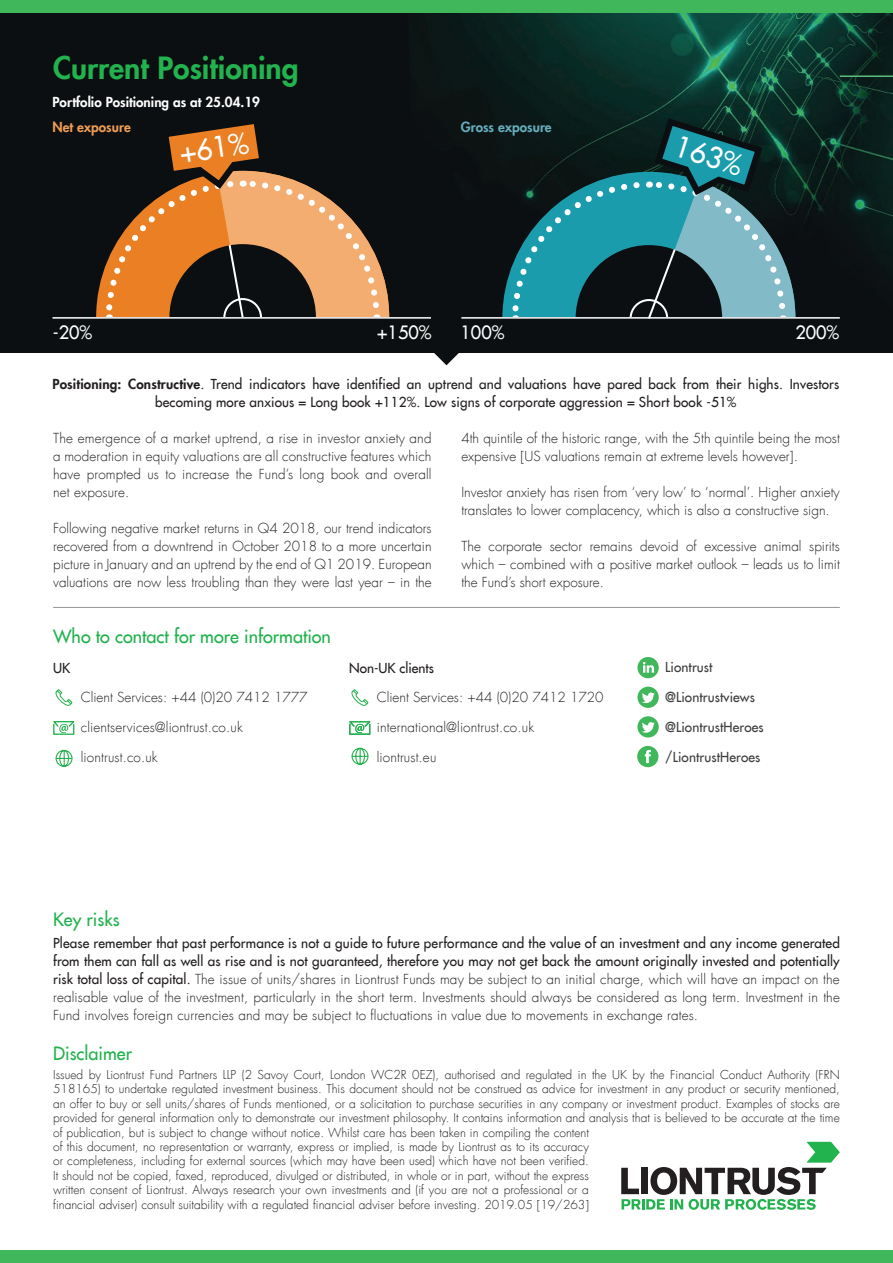
<style>
.page{position:relative;width:893px;height:1263px;background:#fff}
.page>*{position:absolute;margin:0;border:0;box-sizing:border-box;transform-origin:0 0}
.t1{font:800 30px "Futura LT";color:#22b24e}
.t2{font:28.35px "Futura LT";color:#fff}
.t3{font:18px "Futura LT";color:#22b24e}
.t4{font:18px "Futura LT";color:#fff}
.t5{font:300 13.5px/18px "Futura LT";color:#231f20;text-align:justify}
.t6{font:13.5px/18px "Futura LT";letter-spacing:.01em;color:#231f20;text-align:center}
.t7{font:13.5px "Futura LT";letter-spacing:.01em;color:#3e3e3f}
.t8{font:800 13.5px "Futura LT";color:#fff}
.t9{font:800 13.5px "Futura LT";color:#64aebd}
.t10{font:800 13.5px "Futura LT";color:#ef9c54}
.t11{font:300 12px/14.4px "Futura LT";color:#231f20}
.s1{font-weight:800}
.s2{font-weight:400}
</style>
<div class="page">
<img style="left:0;top:13px;width:893px;height:305px">
<hr style="left:840px;top:75px;width:53px;height:2px;background:#5dbe7e">
<svg style="left:621px;top:1142px;width:219px;height:68px"></svg>
<svg style="left:96px;top:171px;width:293px;height:146px;background:#38291b"></svg>
<svg style="left:103px;top:114px;width:280px;height:203px;background:#7b532f"></svg>
<svg style="left:502px;top:181px;width:293px;height:136px;background:#183034"></svg>
<div style="left:0;top:318px;width:893px;height:35px;background:#0c0f12"></div>
<hr style="left:53px;top:317px;width:378px;height:2px;background:#fff">
<svg style="left:509px;top:114px;width:280px;height:203px;background:#275e65"></svg>
<hr style="left:461px;top:317px;width:379px;height:2px;background:#fff">
<hr style="left:53px;top:607px;width:787px;height:1px;background:#939598">
<svg style="left:422px;top:317px;width:49px;height:48px"></svg>
<svg style="left:56px;top:750px;width:17px;height:17px"></svg>
<svg style="left:53px;top:721px;width:21px;height:14px"></svg>
<svg style="left:55px;top:689px;width:18px;height:17px"></svg>
<svg style="left:637px;top:657px;width:22px;height:21px"></svg>
<svg style="left:637px;top:687px;width:22px;height:21px"></svg>
<svg style="left:637px;top:746px;width:21px;height:21px"></svg>
<svg style="left:637px;top:716px;width:22px;height:21px"></svg>
<svg style="left:349px;top:721px;width:21px;height:14px"></svg>
<svg style="left:351px;top:689px;width:17px;height:17px"></svg>
<svg style="left:351px;top:748px;width:17px;height:17px"></svg>
<div style="left:0;top:0;width:893px;height:13px;background:#40b75a"></div>
<div style="left:0;top:1250px;width:893px;height:13px;background:#40b75a"></div>
<h1 class="t1" style="left:53px;top:47px;width:247px">Current Positioning</h1>
<p class="t8" style="left:53px;top:93px;width:209px">Portfolio Positioning as at 25.04.19</p>
<p class="t10" style="left:53px;top:118px;width:80px">Net exposure</p>
<p class="t9" style="left:461px;top:118px;width:92px">Gross exposure</p>
<h2 class="t2" style="left:177px;top:135px;width:71px;rotate:-9deg">+61%</h2>
<h2 class="t2" style="left:681px;top:128px;width:71px;rotate:17deg">163%</h2>
<h3 class="t4" style="left:53px;top:320px;width:41px">-20%</h3>
<h3 class="t4" style="left:377px;top:320px;width:56px">+150%</h3>
<h3 class="t4" style="left:460px;top:320px;width:45px">100%</h3>
<h3 class="t4" style="left:795px;top:320px;width:45px">200%</h3>
<p class="t6" style="left:53px;top:374px;width:788px"><span class="s1">Positioning: Constructive</span>. Trend indicators have identified an uptrend and valuations have pared back from their highs. Investors becoming more anxious = Long book +112%. Low signs of corporate aggression = Short book -51%</p>
<p class="t5" style="left:53px;top:429px;width:380px">The emergence of a market uptrend, a rise in investor anxiety and a moderation in equity valuations are all constructive features which have prompted us to increase the Fund’s long book and overall net exposure.</p>
<p class="t5" style="left:53px;top:519px;width:380px">Following negative market returns in Q4 2018, our trend indicators recovered from a downtrend in October 2018 to a more uncertain picture in January and an uptrend by the end of Q1 2019. European valuations are now less troubling than they were last year – in the</p>
<h3 class="t3" style="left:53px;top:624px;width:279px">Who to contact for more information</h3>
<p class="t5" style="left:461px;top:429px;width:380px">4th quintile of the historic range, with the 5th quintile being the most expensive [US valuations remain at extreme levels however].</p>
<p class="t5" style="left:461px;top:483px;width:380px">Investor anxiety has risen from ‘very low’ to ‘normal’. Higher anxiety translates to lower complacency, which is also a constructive sign.</p>
<p class="t5" style="left:461px;top:537px;width:380px">The corporate sector remains devoid of excessive animal spirits which – combined with a positive market outlook – leads us to limit the Fund’s short exposure.</p>
<p class="t6" style="left:53px;top:659px;width:19px">UK</p>
<p class="t5" style="left:81px;top:689px;width:228px">Client Services: +44 (0)20 7412 1777</p>
<p class="t5" style="left:81px;top:719px;width:163px">clientservices@liontrust.co.uk</p>
<p class="t5" style="left:81px;top:749px;width:78px">liontrust.co.uk</p>
<p class="t6" style="left:349px;top:659px;width:86px">Non-UK clients</p>
<p class="t5" style="left:377px;top:689px;width:228px">Client Services: +44 (0)20 7412 1720</p>
<p class="t5" style="left:377px;top:719px;width:159px">international@liontrust.co.uk</p>
<p class="t5" style="left:377px;top:749px;width:61px">liontrust.eu</p>
<p class="t7" style="left:665px;top:658px;width:49px">Liontrust</p>
<p class="t7" style="left:665px;top:688px;width:91px">@Liontrustviews</p>
<p class="t7" style="left:665px;top:718px;width:100px">@LiontrustHeroes</p>
<p class="t7" style="left:665px;top:748px;width:97px">/LiontrustHeroes</p>
<h3 class="t3" style="left:53px;top:907px;width:68px">Key risks</h3>
<p class="t5" style="left:53px;top:934px;width:788px"><span class="s2">Please remember that past performance is not a guide to future performance and the value of an investment and any income generated from them can fall as well as rise and is not guaranteed, therefore you may not get back the amount originally invested and potentially risk total loss of capital.</span> The issue of units/shares in Liontrust Funds may be subject to an initial charge, which will have an impact on the realisable value of the investment, particularly in the short term. Investments should always be considered as long term. Investment in the Fund involves foreign currencies and may be subject to fluctuations in value due to movements in exchange rates.</p>
<h3 class="t3" style="left:53px;top:1042px;width:80px">Disclaimer</h3>
<p class="t11" style="left:53px;top:1068px;width:788px">Issued by Liontrust Fund Partners LLP (2 Savoy Court, London WC2R 0EZ), authorised and regulated in the UK by the Financial Conduct Authority (FRN 518165) to undertake regulated investment business. This document should not be construed as advice for investment in any product or security mentioned, an offer to buy or sell units/shares of Funds mentioned, or a solicitation to purchase securities in any company or investment product. Examples of stocks are provided for general information only to demonstrate our investment philosophy. It contains information and analysis that is believed to be accurate at the time of publication, but is subject to change without notice. Whilst care has been taken in compiling the content<br>of this document, no representation or warranty, express or implied, is made by Liontrust as to its accuracy<br>or completeness, including for external sources (which may have been used) which have not been verified.<br>It should not be copied, faxed, reproduced, divulged or distributed, in whole or in part, without the express<br>written consent of Liontrust. Always research your own investments and (if you are not a professional or a<br>financial adviser) consult suitability with a regulated financial adviser before investing. 2019.05 [19/263]</p>
</div>
